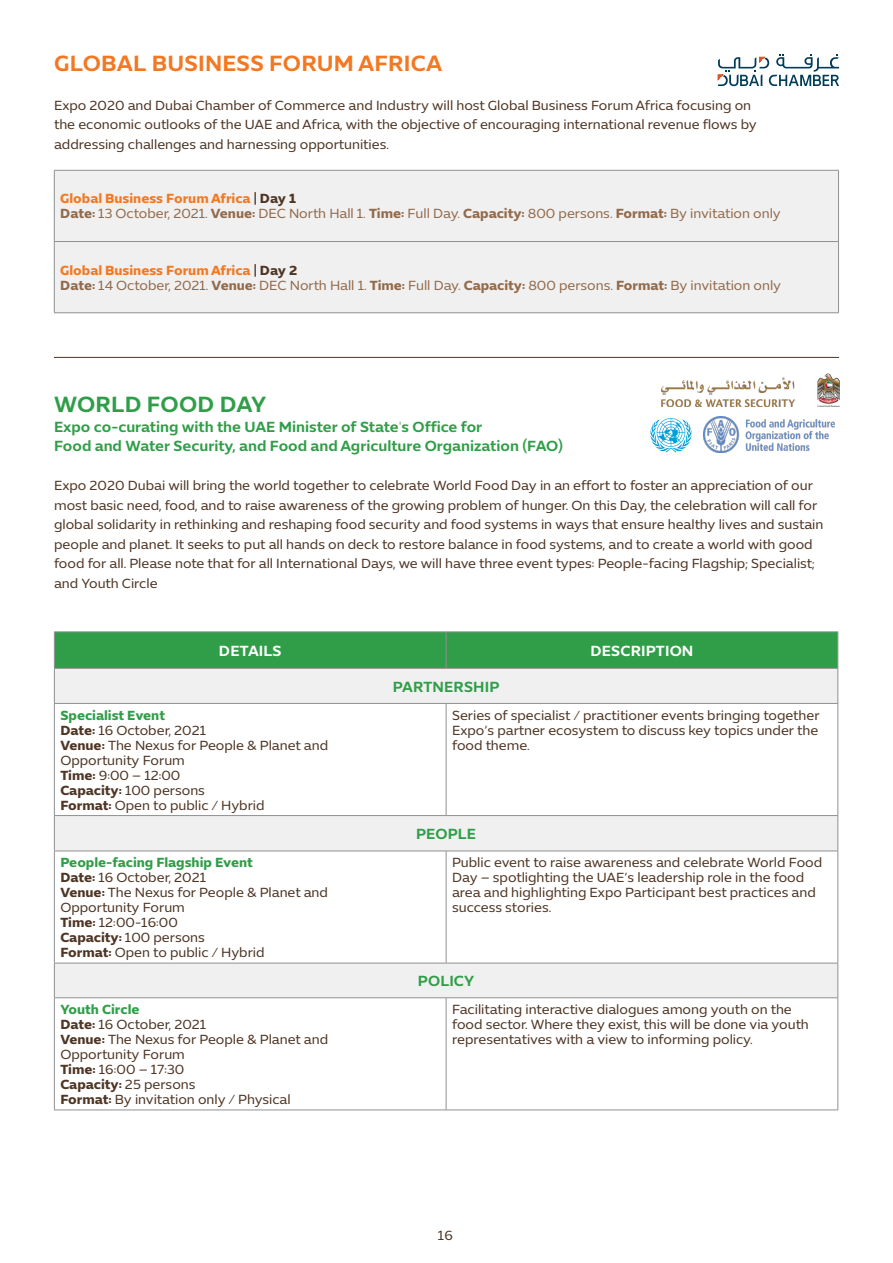
<style>
.page{position:relative;width:893px;height:1263px;background:#fff}
.page>*{position:absolute;margin:0;border:0;box-sizing:border-box;transform-origin:0 0}
.t1{font:600 22.5px "Expo Sans";letter-spacing:.01em;color:#f47822}
.t2{font:600 22.5px "Expo Sans";letter-spacing:.005em;color:#309e48}
.t3{font:600 15px/19.5px "Expo Sans";color:#309e48}
.t4{font:600 15px "Expo Sans";letter-spacing:.01em;color:#fff}
.t5{font:13.5px/15px "Expo Sans";color:#4e3524}
.t6{font:13.5px/15px "Expo Sans";color:#926b4d}
.s1{font-weight:700;color:#f47822}
.s2{font-weight:700;color:#4e3524}
.s3{font-weight:700}
.s4{font-weight:300}
.s5{font-weight:700;color:#309e48}
</style>
<div class="page">
<div style="left:54px;top:170px;width:784px;height:72px;background:#f0f0f0"></div>
<div style="left:54px;top:242px;width:784px;height:71px;background:#f0f0f0"></div>
<hr style="left:54px;top:170px;width:785px;height:1px;background:#8e9092">
<hr style="left:54px;top:170px;width:1px;height:72px;background:#8e9092">
<hr style="left:838px;top:170px;width:1px;height:72px;background:#8e9092">
<hr style="left:54px;top:242px;width:1px;height:71px;background:#8e9092">
<hr style="left:838px;top:242px;width:1px;height:71px;background:#8e9092">
<hr style="left:54px;top:313px;width:785px;height:1px;background:#8e9092">
<hr style="left:54px;top:241px;width:784px;height:1px;background:#8e9092">
<img style="left:661px;top:373px;width:178px;height:33px">
<hr style="left:54px;top:357px;width:785px;height:1px;background:#4e3524">
<div style="left:55px;top:632px;width:782px;height:36px;background:#309e48"></div>
<svg style="left:55px;top:669px;width:782px;height:328px"></svg>
<hr style="left:54px;top:631px;width:392px;height:1px;background:#8e9092">
<hr style="left:54px;top:632px;width:1px;height:36px;background:#8e9092">
<hr style="left:446px;top:631px;width:392px;height:1px;background:#8e9092">
<hr style="left:446px;top:632px;width:1px;height:36px;background:#8e9092">
<hr style="left:837px;top:632px;width:1px;height:36px;background:#8e9092">
<hr style="left:54px;top:668px;width:392px;height:1px;background:#8e9092">
<hr style="left:54px;top:669px;width:1px;height:34px;background:#8e9092">
<hr style="left:446px;top:668px;width:392px;height:1px;background:#8e9092">
<hr style="left:837px;top:669px;width:1px;height:34px;background:#8e9092">
<hr style="left:54px;top:703px;width:392px;height:1px;background:#8e9092">
<hr style="left:54px;top:704px;width:1px;height:111px;background:#8e9092">
<hr style="left:446px;top:703px;width:392px;height:1px;background:#8e9092">
<hr style="left:446px;top:704px;width:1px;height:111px;background:#8e9092">
<hr style="left:837px;top:704px;width:1px;height:111px;background:#8e9092">
<hr style="left:54px;top:815px;width:392px;height:1px;background:#8e9092">
<hr style="left:54px;top:816px;width:1px;height:34px;background:#8e9092">
<hr style="left:446px;top:815px;width:392px;height:1px;background:#8e9092">
<hr style="left:837px;top:816px;width:1px;height:34px;background:#8e9092">
<hr style="left:54px;top:850px;width:392px;height:1px;background:#8e9092">
<hr style="left:54px;top:851px;width:1px;height:112px;background:#8e9092">
<hr style="left:446px;top:850px;width:392px;height:1px;background:#8e9092">
<hr style="left:446px;top:851px;width:1px;height:112px;background:#8e9092">
<hr style="left:837px;top:851px;width:1px;height:112px;background:#8e9092">
<hr style="left:54px;top:963px;width:392px;height:1px;background:#8e9092">
<hr style="left:54px;top:963px;width:1px;height:34px;background:#8e9092">
<hr style="left:446px;top:963px;width:392px;height:1px;background:#8e9092">
<hr style="left:837px;top:963px;width:1px;height:34px;background:#8e9092">
<hr style="left:54px;top:997px;width:392px;height:1px;background:#8e9092">
<hr style="left:54px;top:998px;width:1px;height:111px;background:#8e9092">
<hr style="left:446px;top:997px;width:392px;height:1px;background:#8e9092">
<hr style="left:446px;top:998px;width:1px;height:111px;background:#8e9092">
<hr style="left:837px;top:998px;width:1px;height:111px;background:#8e9092">
<hr style="left:54px;top:1109px;width:392px;height:1px;background:#8e9092">
<hr style="left:446px;top:1109px;width:392px;height:1px;background:#8e9092">
<svg style="left:718px;top:54px;width:121px;height:32px"></svg>
<img style="left:704px;top:416px;width:131px;height:36px">
<svg style="left:650px;top:418px;width:42px;height:34px"></svg>
<h1 class="t1" style="left:54px;top:50px;width:390px">GLOBAL BUSINESS FORUM AFRICA</h1>
<p class="t5" style="left:54px;top:95px;width:704px;line-height:19.5px">Expo 2020 and Dubai Chamber of Commerce and Industry will host Global Business Forum Africa focusing on the economic outlooks of the UAE and Africa, with the objective of encouraging international revenue flows by addressing challenges and harnessing opportunities.</p>
<p class="t6" style="left:60px;top:191px;width:722px"><span class="s1">Global Business Forum Africa</span> <span class="s2">| Day 1<br></span><span class="s3">Date:</span> 13 October, 2021. <span class="s3">Venue:</span> DEC North Hall 1. <span class="s3">Time:</span> Full Day. <span class="s3">Capacity:</span> 800 persons. <span class="s3">Format:</span> By invitation only</p>
<p class="t6" style="left:60px;top:263px;width:722px"><span class="s1">Global Business Forum Africa</span> <span class="s2">| Day 2<br></span><span class="s3">Date:</span> 14 October, 2021. <span class="s3">Venue:</span> DEC North Hall 1. <span class="s3">Time:</span> Full Day. <span class="s3">Capacity:</span> 800 persons. <span class="s3">Format:</span> By invitation only</p>
<h1 class="t2" style="left:54px;top:391px;width:214px">WORLD FOOD DAY</h1>
<p class="t3" style="left:54px;top:417px;width:510px">Expo co-curating with the UAE Minister of State<span class="s4">'</span>s Office for<br>Food and Water Security, and Food and Agriculture Organization (FAO)</p>
<p class="t5" style="left:54px;top:476px;width:771px;line-height:19.5px">Expo 2020 Dubai will bring the world together to celebrate World Food Day in an effort to foster an appreciation of our most basic need, food, and to raise awareness of the growing problem of hunger. On this Day, the celebration will call for global solidarity in rethinking and reshaping food security and food systems in ways that ensure healthy lives and sustain people and planet. It seeks to put all hands on deck to restore balance in food systems, and to create a world with good food for all. Please note that for all International Days, we will have three event types: People-facing Flagship; Specialist; and Youth Circle</p>
<p class="t4" style="left:219px;top:642px;width:64px">DETAILS</p>
<p class="t4" style="left:590px;top:642px;width:104px">DESCRIPTION</p>
<p class="t3" style="left:393px;top:677px;width:108px">PARTNERSHIP</p>
<p class="t5" style="left:60px;top:707px;width:269px"><span class="s5">Specialist Event<br></span><span class="s3">Date:</span> 16 October, 2021<br><span class="s3">Venue:</span> The Nexus for People &amp; Planet and<br>Opportunity Forum<br><span class="s3">Time:</span> 9:00 – 12:00<br><span class="s3">Capacity:</span> 100 persons<br><span class="s3">Format:</span> Open to public / Hybrid</p>
<p class="t5" style="left:452px;top:707px;width:369px;text-align:justify">Series of specialist / practitioner events bringing together Expo’s partner ecosystem to discuss key topics under the food theme.</p>
<p class="t3" style="left:416px;top:824px;width:62px">PEOPLE</p>
<p class="t5" style="left:60px;top:855px;width:269px"><span class="s5">People-facing Flagship Event<br></span><span class="s3">Date:</span> 16 October, 2021<br><span class="s3">Venue:</span> The Nexus for People &amp; Planet and<br>Opportunity Forum<br><span class="s3">Time:</span> 12:00-16:00<br><span class="s3">Capacity:</span> 100 persons<br><span class="s3">Format:</span> Open to public / Hybrid</p>
<p class="t5" style="left:452px;top:855px;width:372px">Public event to raise awareness and celebrate World Food Day – spotlighting the UAE’s leadership role in the food area and highlighting Expo Participant best practices and success stories.</p>
<p class="t3" style="left:418px;top:971px;width:58px">POLICY</p>
<p class="t5" style="left:60px;top:1002px;width:269px"><span class="s5">Youth Circle<br></span><span class="s3">Date:</span> 16 October, 2021<br><span class="s3">Venue:</span> The Nexus for People &amp; Planet and<br>Opportunity Forum<br><span class="s3">Time:</span> 16:00 – 17:30<br><span class="s3">Capacity:</span> 25 persons<br><span class="s3">Format:</span> By invitation only / Physical</p>
<p class="t5" style="left:452px;top:1002px;width:358px">Facilitating interactive dialogues among youth on the food sector. Where they exist, this will be done via youth representatives with a view to informing policy.</p>
<p class="t5" style="left:438px;top:1228px;width:16px">16</p>
</div>
